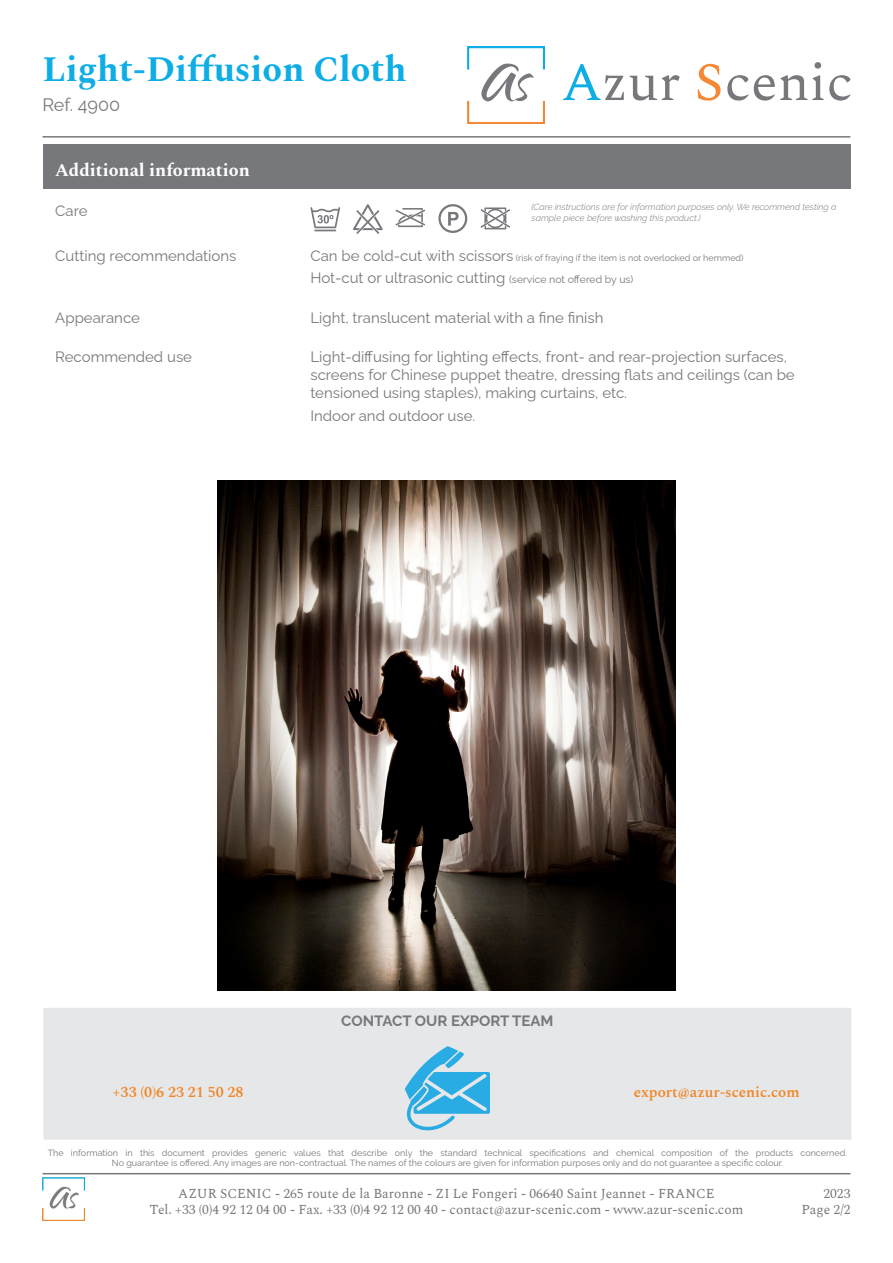
<style>
.page{position:relative;width:893px;height:1263px;background:#fff}
.page>*{position:absolute;margin:0;border:0;box-sizing:border-box;transform-origin:0 0}
.t1{font:700 36px "Spectral";color:#0eade5}
.t2{font:700 18px "Spectral";color:#fff}
.t3{font:18px "Raleway";color:#76787b}
.t4{font:15px/18px "Raleway";color:#76787b}
.t5{font:600 15px "Spectral";color:#f08729}
.t6{font:700 15px "Raleway";color:#76787b}
.t7{font:13.5px "Spectral";color:#76787b}
.t8{font:9px/10.8px "Raleway";color:#76787b;text-align:center}
.t9{font:italic 300 9px/10.8px "Raleway";color:#76787b}
.s1{font-size:15px}
.s2{font-size:10.5px}
</style>
<div class="page">
<img style="left:468px;top:47px;width:76px;height:76px">
<svg style="left:481px;top:64px;width:53px;height:37px"></svg>
<svg style="left:563px;top:64px;width:116px;height:37px"></svg>
<svg style="left:698px;top:64px;width:22px;height:37px"></svg>
<svg style="left:727px;top:75px;width:21px;height:26px"></svg>
<svg style="left:754px;top:62px;width:96px;height:39px"></svg>
<hr style="left:43px;top:136px;width:807px;height:2px;background:#76787b">
<hr style="left:43px;top:1173px;width:807px;height:1px;background:#76787b">
<img style="left:43px;top:1178px;width:42px;height:42px">
<div style="left:43px;top:145px;width:807px;height:44px;background:#76787b"></div>
<svg style="left:310px;top:207px;width:30px;height:24px"></svg>
<svg style="left:353px;top:204px;width:30px;height:30px"></svg>
<svg style="left:395px;top:208px;width:30px;height:19px"></svg>
<svg style="left:438px;top:204px;width:29px;height:29px"></svg>
<svg style="left:480px;top:207px;width:30px;height:22px"></svg>
<img style="left:217px;top:480px;width:459px;height:511px">
<div style="left:43px;top:1008px;width:808px;height:132px;background:#e6e7e9"></div>
<svg style="left:405px;top:1046px;width:85px;height:85px;background:#89cae5"></svg>
<p class="t1" style="left:43px;top:43px;width:366px">Light-Diffusion Cloth</p>
<p class="t3" style="left:43px;top:90px;width:79px">Ref. 4900</p>
<p class="t2" style="left:55px;top:157px;width:196px">Additional information</p>
<p class="t4" style="left:55px;top:200px;width:34px">Care</p>
<p class="t9" style="left:531px;top:201px;width:306px">(Care instructions are for information purposes only. We recommend testing a sample piece before washing this product.)</p>
<p class="t4" style="left:55px;top:245px;width:183px">Cutting recommendations</p>
<p class="t8" style="left:310px;top:251px;width:435px"><span class="s1">Can be cold-cut with scissors</span> (risk of fraying if the item is not overlocked or hemmed)</p>
<p class="t4" style="left:310px;top:267px;width:325px">Hot-cut or ultrasonic cutting <span class="s2">(service not offered by us)</span></p>
<p class="t4" style="left:55px;top:307px;width:86px">Appearance</p>
<p class="t4" style="left:310px;top:307px;width:294px">Light, translucent material with a fine finish</p>
<p class="t4" style="left:55px;top:346px;width:138px">Recommended use</p>
<p class="t4" style="left:310px;top:346px;width:486px">Light-diffusing for lighting effects, front- and rear-projection surfaces, screens for Chinese puppet theatre, dressing flats and ceilings (can be tensioned using staples), making curtains, etc.</p>
<p class="t4" style="left:310px;top:405px;width:166px">Indoor and outdoor use.</p>
<p class="t6" style="left:341px;top:1009px;width:214px">CONTACT OUR EXPORT TEAM</p>
<p class="t5" style="left:113px;top:1081px;width:132px">+33 (0)6 23 21 50 28</p>
<p class="t5" style="left:634px;top:1081px;width:167px">export@azur-scenic.com</p>
<p class="t8" style="left:48px;top:1146px;width:801px">The information in this document provides generic values that describe only the standard technical specifications and chemical composition of the products concerned.<br>No guarantee is offered. Any images are non-contractual. The names of the colours are given for information purposes only and do not guarantee a specific colour.</p>
<p class="t7" style="left:178px;top:1184px;width:538px">AZUR SCENIC - 265 route de la Baronne - ZI Le Fongeri - 06640 Saint Jeannet - FRANCE</p>
<p class="t7" style="left:150px;top:1200px;width:595px">Tel. +33 (0)4 92 12 04 00 - Fax. +33 (0)4 92 12 00 40 - contact@azur-scenic.com - www.azur-scenic.com</p>
<p class="t7" style="left:823px;top:1184px;width:28px">2023</p>
<p class="t7" style="left:801px;top:1200px;width:50px">Page 2/2</p>
</div>
